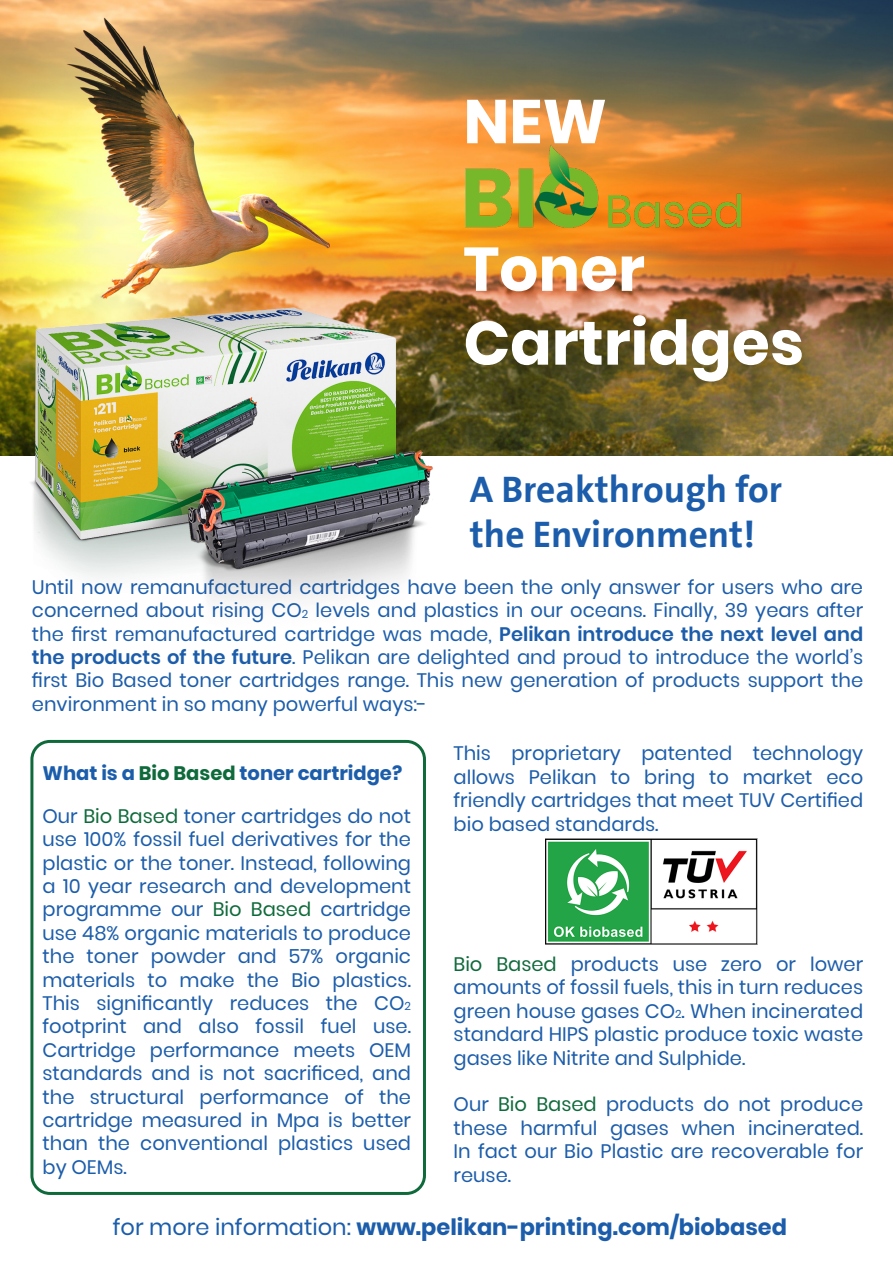
<style>
.page{position:relative;width:893px;height:1263px;background:#fff}
.page>*{position:absolute;margin:0;border:0;box-sizing:border-box;transform-origin:0 0}
.t1{font:700 61.5px "Poppins";color:#fff}
.t2{font:700 37.5px "Pelikan The Sans";color:#1c5dab}
.t3{font:700 22.5px "Poppins";color:#1c5dab}
.t4{font:19.5px/23.4px "Poppins";color:#1c5dab;text-align:justify}
.t5{font:700 19.5px "Poppins";color:#1c5dab}
.s1{font-size:11.4px}
.s2{font-weight:600}
.s3{color:#0f6a3b}
.s4{font-weight:400}
</style>
<div class="page">
<img style="left:0;top:0;width:893px;height:455px">
<img style="left:455px;top:139px;width:292px;height:97px">
<div style="left:30px;top:740px;width:396px;height:455px;border:3px solid #0f6a3b;border-radius:18px"></div>
<img style="left:546px;top:838px;width:211px;height:107px">
<img style="left:0;top:268px;width:450px;height:334px">
<p class="t1" style="left:463px;top:86px;width:145px">NEW</p>
<p class="t1" style="left:463px;top:234px;width:183px">Toner</p>
<p class="t1" style="left:463px;top:307px;width:342px">Cartridges</p>
<p class="t2" style="left:470px;top:469px;width:314px">A Breakthrough for</p>
<p class="t2" style="left:470px;top:514px;width:287px">the Environment!</p>
<p class="t4" style="left:32px;top:575px;width:833px">Until now remanufactured cartridges have been the only answer for users who are concerned about rising CO<span class="s1">2</span> levels and plastics in our oceans. Finally, 39 years after the first remanufactured cartridge was made, <span class="s2">Pelikan introduce the next level and the products of the future</span>. Pelikan are delighted and proud to introduce the world’s first Bio Based toner cartridges range. This new generation of products support the environment in so many powerful ways:-</p>
<p class="t5" style="left:43px;top:761px;width:361px">What is a <span class="s3">Bio Based</span> toner cartridge?</p>
<p class="t4" style="left:43px;top:804px;width:370px">Our <span class="s3">Bio Based</span> toner cartridges do not use 100% fossil fuel derivatives for the plastic or the toner. Instead, following a 10 year research and development programme our <span class="s3">Bio Based</span> cartridge use 48% organic materials to produce the toner powder and 57% organic materials to make the Bio plastics.<br>This significantly reduces the CO<span class="s1">2 </span>footprint and also fossil fuel use.<br>Cartridge performance meets OEM standards and is not sacrificed, and the structural performance of the cartridge measured in Mpa is better than the conventional plastics used by OEMs.</p>
<p class="t4" style="left:454px;top:742px;width:411px">This proprietary patented technology allows Pelikan to bring to market eco friendly cartridges that meet TUV Certified bio based standards.</p>
<p class="t4" style="left:454px;top:952px;width:411px"><span class="s3">Bio Based</span> products use zero or lower amounts of fossil fuels, this in turn reduces green house gases CO<span class="s1">2</span>. When incinerated standard HIPS plastic produce toxic waste gases like Nitrite and Sulphide.</p>
<p class="t4" style="left:454px;top:1093px;width:411px">Our <span class="s3">Bio Based</span> products do not produce these harmful gases when incinerated.<br>In fact our Bio Plastic are recoverable for reuse.</p>
<p class="t3" style="left:113px;top:1213px;width:676px"><span class="s4">for more information:</span> www.pelikan-printing.com/biobased</p>
</div>
